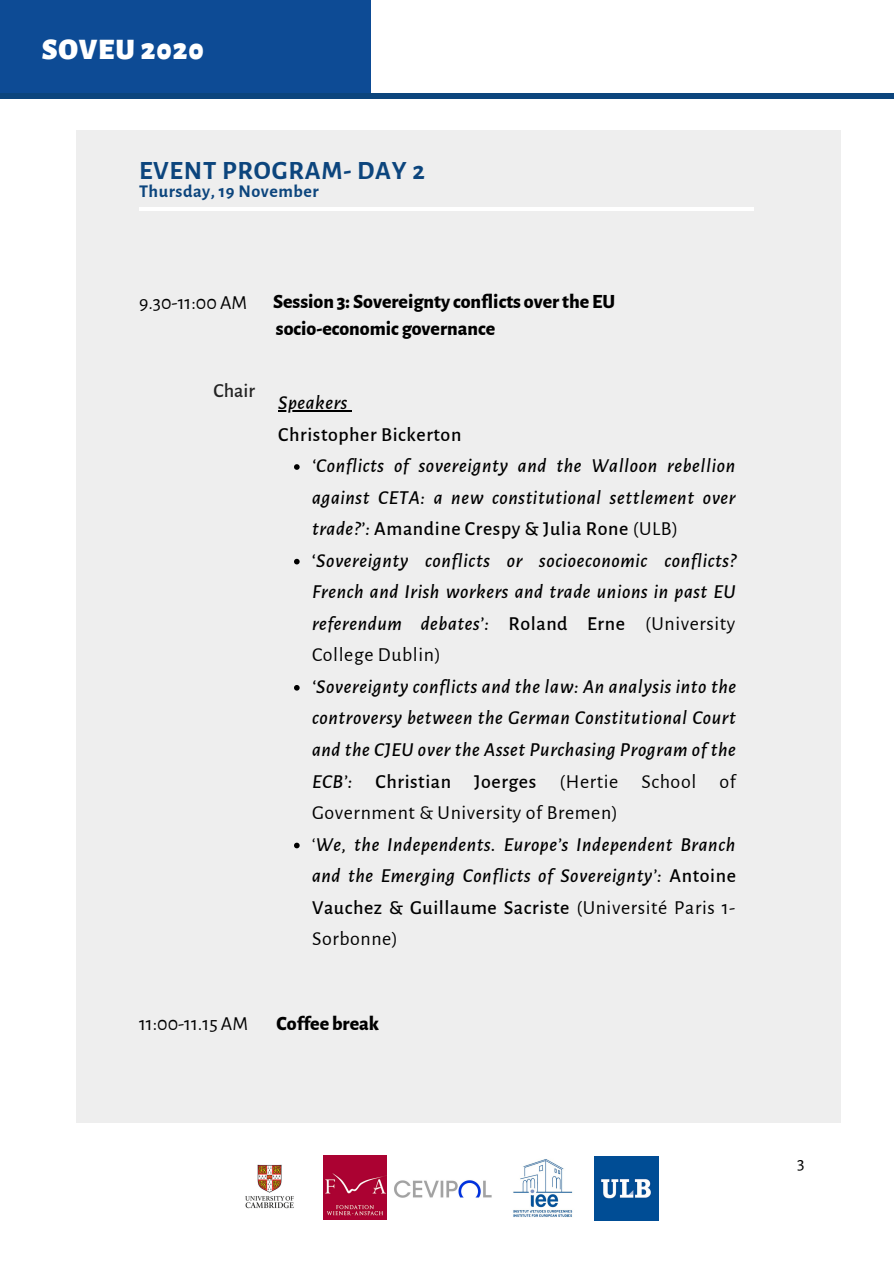
<style>
.page{position:relative;width:894px;height:1264px;background:#fff}
.page>*{position:absolute;margin:0;border:0;box-sizing:border-box;transform-origin:0 0}
.t1{font:900 30px "Alegreya Sans";letter-spacing:.03em;color:#fff}
.t2{font:700 26.55px "Alegreya Sans";letter-spacing:.03em;color:#0c457d}
.t3{font:italic 500 19.8px/31.5px "Alegreya Sans";letter-spacing:.03em;color:#000}
.t4{font:800 19.8px/27px "Alegreya Sans";color:#000}
.t5{font:19.8px "Alegreya Sans";color:#000}
.t6{font:500 19.8px "Alegreya Sans";letter-spacing:.03em;color:#000}
.t7{font:500 19.8px "Alegreya Sans";color:#222}
.t8{font:700 18px "Alegreya Sans";letter-spacing:.03em;color:#0c457d}
.t9{font:18px "Alegreya Sans";color:#000}
.s1{font-style:normal}
.s2{font-weight:400;font-style:normal}
</style>
<div class="page">
<div style="left:77px;top:131px;width:763px;height:992px;background:#eee"></div>
<hr style="left:139px;top:207px;width:614px;height:3px;background:#fff">
<div style="left:0;top:0;width:370px;height:98px;background:#0d4b95"></div>
<div style="left:0;top:93px;width:893px;height:5px;background:#0c457d"></div>
<img style="left:513px;top:1159px;width:60px;height:58px">
<img style="left:323px;top:1155px;width:64px;height:64px">
<img style="left:245px;top:1164px;width:49px;height:45px">
<img style="left:394px;top:1180px;width:98px;height:18px">
<img style="left:594px;top:1156px;width:64px;height:64px">
<svg style="left:294px;top:464px;width:5px;height:6px"></svg>
<svg style="left:294px;top:559px;width:5px;height:5px"></svg>
<svg style="left:294px;top:685px;width:5px;height:5px"></svg>
<svg style="left:294px;top:842px;width:5px;height:6px"></svg>
<hr style="left:278px;top:410px;width:70px;height:1px;background:#000">
<h1 class="t1" style="left:42px;top:35px;width:164px">SOVEU 2020</h1>
<h2 class="t2" style="left:139px;top:158px;width:287px">EVENT PROGRAM- DAY 2</h2>
<p class="t8" style="left:139px;top:182px;width:181px">Thursday, 19 November</p>
<p class="t5" style="left:139px;top:293px;width:110px">9.30-11:00 AM</p>
<p class="t4" style="left:273px;top:288px;width:344px">Session 3: Sovereignty conflicts overthe EU socio-economic governance</p>
<p class="t7" style="left:213px;top:381px;width:43px">Chair</p>
<p class="t3" style="left:278px;top:387px;width:71px">Speakers</p>
<p class="t6" style="left:278px;top:424px;width:184px">Christopher Bickerton</p>
<p class="t3" style="left:312px;top:450px;width:425px">‘Conflicts of sovereignty and the Walloon rebellion against CETA: a new constitutional settlement over trade?’: <span class="s1">Amandine Crespy &amp; Julia Rone</span> <span class="s2">(ULB) </span><span class="s1">‘</span>Sovereignty conflicts or socioeconomic conflicts?<br>French and Irish workers and trade unions in past EU referendum debates’: <span class="s1">Roland Erne</span> <span class="s2">(University College Dublin)</span></p>
<p class="t3" style="left:312px;top:671px;width:425px">‘Sovereignty conflicts and the law: An analysis into the controversy between the German Constitutional Court and the CJEU over the Asset Purchasing Program of the ECB’: <span class="s1">Christian Joerges</span> <span class="s2">(Hertie School of Government &amp; University of Bremen)<br>‘</span>We, the Independents. Europe’s Independent Branch and the Emerging Conflicts of Sovereignty’: <span class="s1">Antoine Vauchez &amp; Guillaume Sacriste</span> <span class="s2">(Université Paris 1- Sorbonne)</span></p>
<p class="t5" style="left:139px;top:1013px;width:110px">11:00-11.15 AM</p>
<p class="t4" style="left:276px;top:1010px;width:104px">Coffee break</p>
<p class="t9" style="left:796px;top:1154px;width:9px">3</p>
</div>
